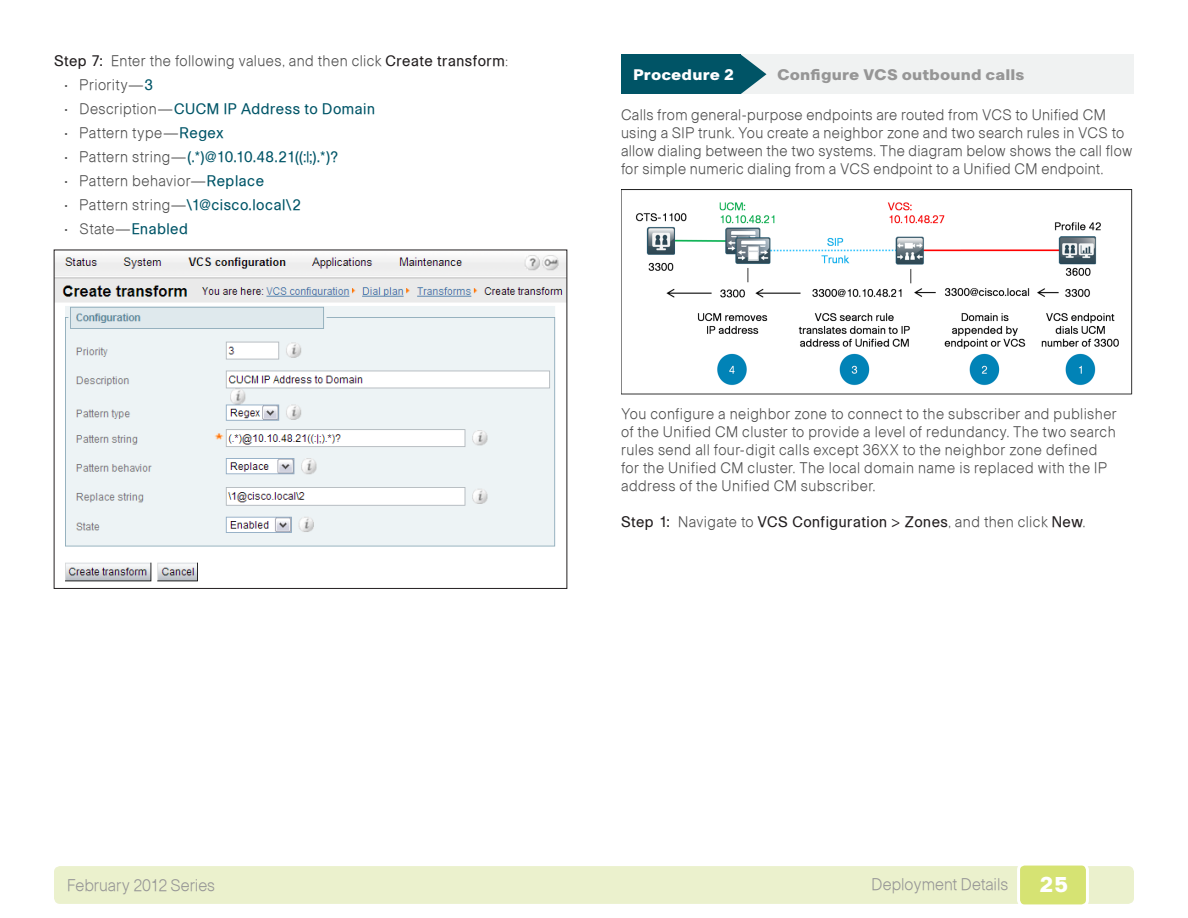
<style>
.page{position:relative;width:1188px;height:918px;background:#fff}
.page>*{position:absolute;margin:0;border:0;box-sizing:border-box;transform-origin:0 0}
.t1{font:900 21px "Cisco";color:#fff}
.t2{font:16.5px "Ciscolight";color:#969696;scale:.95 1}
.Body_text_SBA{font:15px/18px "Ciscolight";letter-spacing:.025em;color:#4d4d4d;scale:.95 1}
.Bullet_1_SBA{font:15px "Ciscoregular";letter-spacing:.035em;color:#005568;scale:.95 1}
.Bullet_1_SBA-2{font:15px "Ciscolight";letter-spacing:.03em;color:#4d4d4d;scale:.95 1}
.Numbered_step_SBA{font:15px "Ciscolight";letter-spacing:.03em;color:#4d4d4d;scale:.95 1}
.Numbered_step_SBA-2{font:15px "Ciscoregular";letter-spacing:.035em;color:#231f20;scale:.95 1}
.Place_Procedure_Head{font:900 15px "Cisco";letter-spacing:.01em;color:#969696}
.Place_Procedure_Head-2{font:900 15px "Cisco";letter-spacing:.005em;color:#fff}
.s1{font-family:"Cisco";color:#231f20}
.s2{font-family:"Ciscoregular";color:#231f20}
.s3{font-family:"Ciscoregular";color:#005568}
.s4{font-family:"Ciscolight";color:#4d4d4d}
.s5{font-family:"Cisco"}
</style>
<div class="page">
<div style="left:54px;top:866px;width:1080px;height:38px;background:#ebf1cd;border-radius:6px"></div>
<div style="left:1019px;top:864px;width:68px;height:42px;background:#d6e373;border-radius:6px"></div>
<div style="left:1017px;top:863px;width:72px;height:44px;border:3px solid #fff;border-radius:6px"></div>
<img style="left:56px;top:255px;width:509px;height:327px">
<div style="left:621px;top:55px;width:513px;height:39px;background:#f0f2f2"></div>
<div style="left:621px;top:55px;width:120px;height:39px;background:#005466"></div>
<svg style="left:741px;top:55px;width:26px;height:39px"></svg>
<img style="left:621px;top:190px;width:512px;height:205px">
<p class="Numbered_step_SBA" style="left:54px;top:52px;width:479px"><span class="s1">Step 7:</span> Enter the following values, and then click <span class="s2">Create transform</span>:</p>
<p class="Bullet_1_SBA-2" style="left:64px;top:76px;width:95px">• Priority—<span class="s3">3</span></p>
<p class="Bullet_1_SBA" style="left:64px;top:100px;width:328px"><span class="s4">• Description—</span>CUCM IP Address to Domain</p>
<p class="Bullet_1_SBA-2" style="left:64px;top:124px;width:169px">• Pattern type—<span class="s3">Regex</span></p>
<p class="Bullet_1_SBA" style="left:64px;top:148px;width:289px"><span class="s4">• Pattern string—</span>(.*)@10.10.48.21((:|;).*)?</p>
<p class="Bullet_1_SBA-2" style="left:64px;top:172px;width:212px">• Pattern behavior—<span class="s3">Replace</span></p>
<p class="Bullet_1_SBA" style="left:64px;top:196px;width:250px"><span class="s4">• Pattern string—</span>\1@cisco.local\2</p>
<p class="Bullet_1_SBA-2" style="left:64px;top:220px;width:132px">• State—<span class="s3">Enabled</span></p>
<p class="Place_Procedure_Head-2" style="left:633px;top:66px;width:103px">Procedure 2</p>
<p class="Place_Procedure_Head" style="left:777px;top:66px;width:249px">Configure VCS outbound calls</p>
<p class="Body_text_SBA" style="left:621px;top:106px;width:540px">Calls from general-purpose endpoints are routed from VCS to Unified CM using a SIP trunk. You create a neighbor zone and two search rules in VCS to allow dialing between the two systems. The diagram below shows the call flow for simple numeric dialing from a VCS endpoint to a Unified CM endpoint.</p>
<p class="Body_text_SBA" style="left:621px;top:405px;width:524px">You configure a neighbor zone to connect to the subscriber and publisher of the Unified CM cluster to provide a level of redundancy. The two search rules send all four-digit calls except 36XX to the neighbor zone defined for the Unified CM cluster. The local domain name is replaced with the IP address of the Unified CM subscriber.</p>
<p class="Numbered_step_SBA-2" style="left:621px;top:513px;width:490px"><span class="s5">Step 1:</span> <span class="s4">Navigate to</span> VCS Configuration &gt; Zones<span class="s4">, and then click</span> New<span class="s4">.</span></p>
<p class="t2" style="left:67px;top:875px;width:157px">February 2012 Series</p>
<p class="t2" style="left:872px;top:874px;width:146px">Deployment Details</p>
<h1 class="t1" style="left:1039px;top:872px;width:31px">25</h1>
</div>
